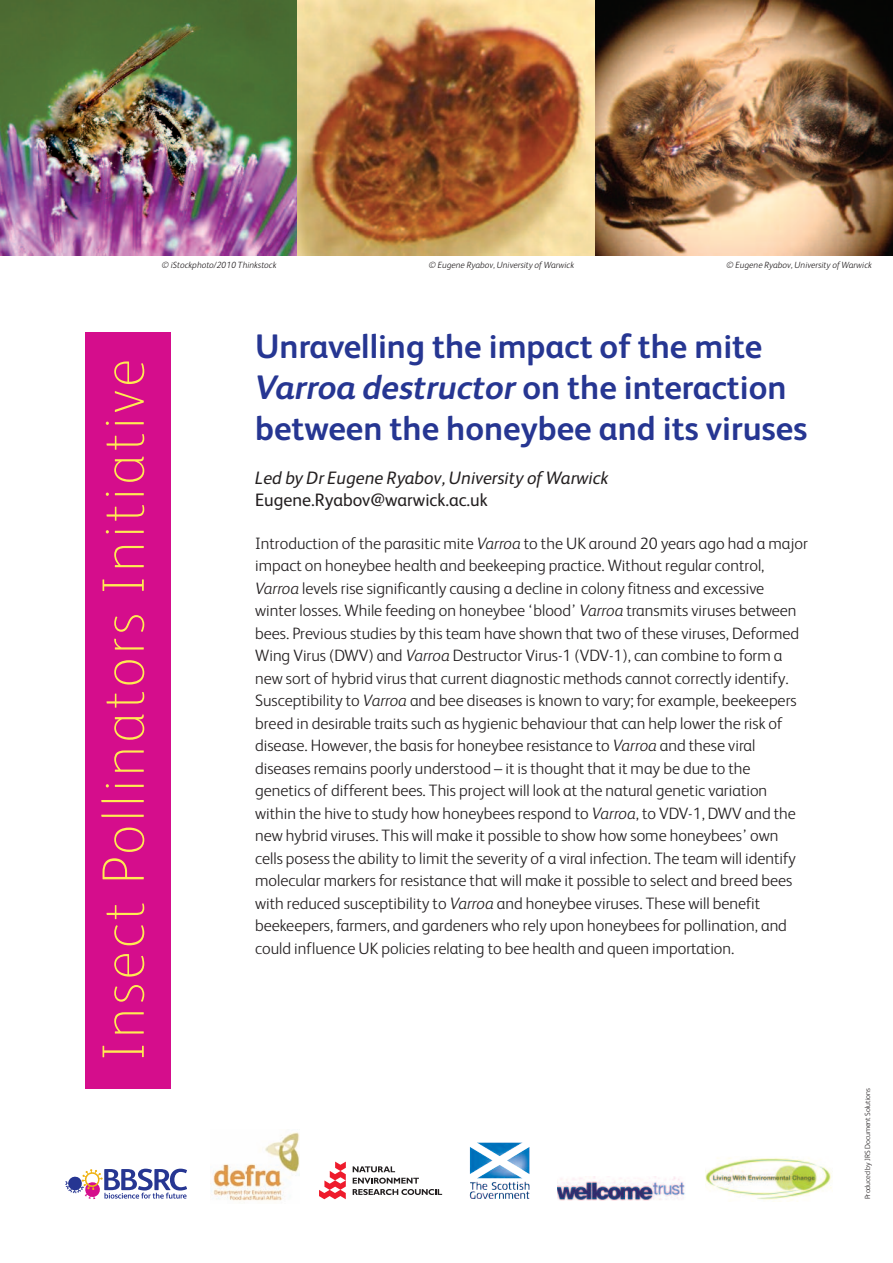
<style>
.page{position:relative;width:893px;height:1263px;background:#fff}
.page>*{position:absolute;margin:0;border:0;box-sizing:border-box;transform-origin:0 0}
.t1{font:100 60px "FS Albert";letter-spacing:.055em;color:#ffeb52}
.t2{font:700 34.05px/40.8px "FS Albert";color:#263692}
.t3{font:italic 18px "FS Albert";color:#231f20}
.t4{font:18px "FS Albert";color:#231f20}
.t5{font:300 16.5px/22.5px "FS Albert";color:#231f20}
.t6{font:italic 300 9px "FS Albert";color:#231f20}
.t7{font:300 7.5px "FS Albert";color:#231f20}
.s1{font-style:italic}
</style>
<div class="page">
<div style="left:85px;top:332px;width:85px;height:757px;background:#d50d8c"></div>
<img style="left:0;top:0;width:893px;height:255px">
<img style="left:210px;top:1132px;width:90px;height:69px">
<svg style="left:353px;top:1166px;width:42px;height:6px"></svg>
<svg style="left:353px;top:1178px;width:89px;height:17px"></svg>
<svg style="left:319px;top:1161px;width:27px;height:38px"></svg>
<img style="left:470px;top:1142px;width:59px;height:32px">
<img style="left:557px;top:1176px;width:128px;height:25px">
<img style="left:706px;top:1157px;width:126px;height:45px">
<svg style="left:65px;top:1168px;width:122px;height:31px"></svg>
<p class="t6" style="left:162px;top:262px;width:116px">© iStockphoto/2010 Thinkstock</p>
<p class="t6" style="left:429px;top:262px;width:147px">© Eugene Ryabov, University of Warwick</p>
<p class="t6" style="left:726px;top:262px;width:147px">© Eugene Ryabov, University of Warwick</p>
<p class="t1" style="left:103px;top:1061px;width:704px;rotate:-90deg">Insect Pollinators Initiative</p>
<p class="t2" style="left:255px;top:329px;width:554px">Unravelling the impact of the mite<br><span class="s1">Varroa destructor</span> on the interaction between the honeybee and its viruses</p>
<p class="t3" style="left:255px;top:471px;width:355px">Led by Dr Eugene Ryabov, University of Warwick</p>
<p class="t4" style="left:255px;top:494px;width:234px">Eugene.Ryabov@warwick.ac.uk</p>
<p class="t5" style="left:255px;top:533px;width:554px">Introduction of the parasitic mite <span class="s1">Varroa</span> to the UK around 20 years ago had a major impact on honeybee health and beekeeping practice. Without regular control, <span class="s1">Varroa</span> levels rise significantly causing a decline in colony fitness and excessive winter losses. While feeding on honeybee ‘blood’ <span class="s1">Varroa</span> transmits viruses between bees. Previous studies by this team have shown that two of these viruses, Deformed Wing Virus (DWV) and <span class="s1">Varroa</span> Destructor Virus-1 (VDV-1), can combine to form a new sort of hybrid virus that current diagnostic methods cannot correctly identify.<br>Susceptibility to <span class="s1">Varroa</span> and bee diseases is known to vary; for example, beekeepers breed in desirable traits such as hygienic behaviour that can help lower the risk of disease. However, the basis for honeybee resistance to <span class="s1">Varroa</span> and these viral diseases remains poorly understood – it is thought that it may be due to the genetics of different bees. This project will look at the natural genetic variation within the hive to study how honeybees respond to <span class="s1">Varroa</span>, to VDV-1, DWV and the new hybrid viruses. This will make it possible to show how some honeybees’ own cells posess the ability to limit the severity of a viral infection. The team will identify molecular markers for resistance that will make it possible to select and breed bees with reduced susceptibility to <span class="s1">Varroa</span> and honeybee viruses. These will benefit beekeepers, farmers, and gardeners who rely upon honeybees for pollination, and could influence UK policies relating to bee health and queen importation.</p>
<p class="t7" style="left:865px;top:1199px;width:113px;rotate:-90deg">Produced by JRS Document Solutions</p>
</div>
